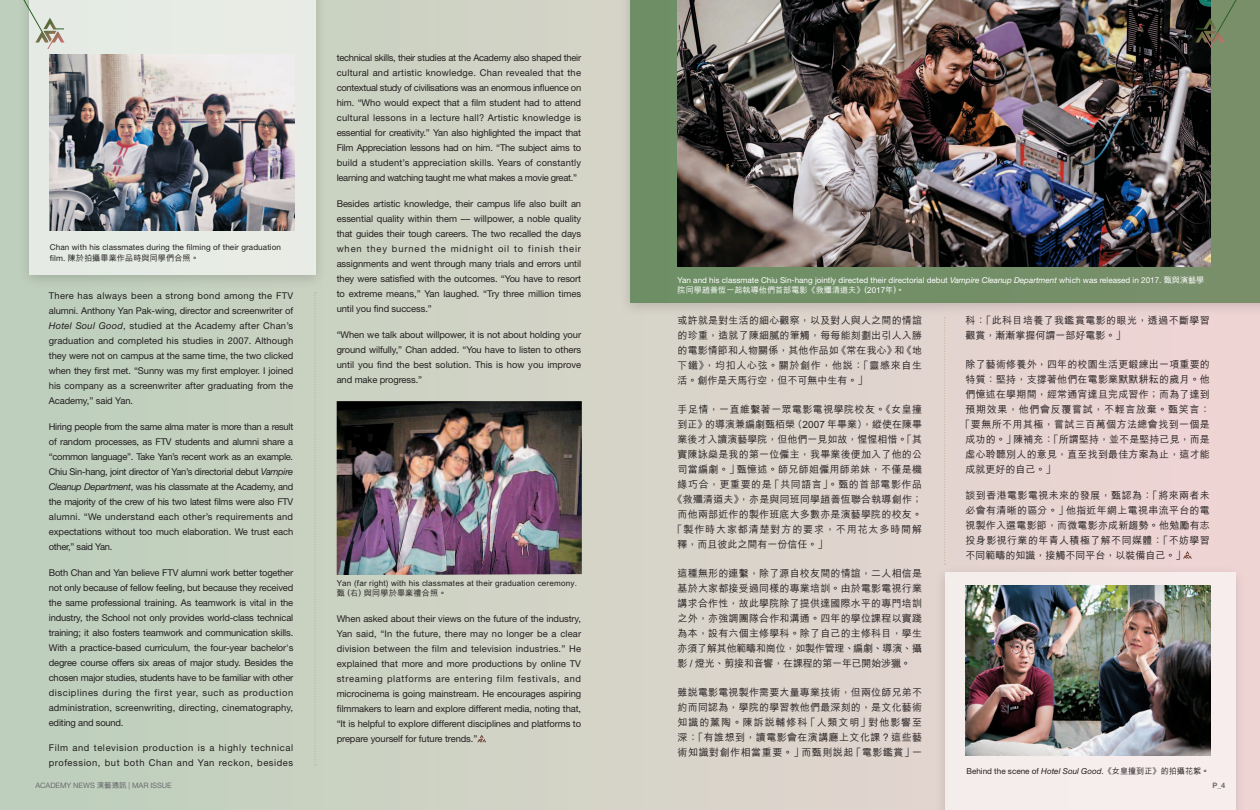
<style>
.page{position:relative;width:1260px;height:810px;background:#fff}
.page>*{position:absolute;margin:0;border:0;box-sizing:border-box;transform-origin:0 0}
.t1{font:500 10px/15px "M Hei HK";letter-spacing:.02em;color:#231f20;text-align:justify}
.t2{font:500 10px/15px "M Hei HK";letter-spacing:.04em;color:#231f20}
.t3{font:500 10px "M Hei HK";color:#231f20}
.t4{font:500 10px "M Hei HK";letter-spacing:.05em;color:#231f20}
.t5{font:500 10px "M Hei HK";letter-spacing:.09em;color:#231f20}
.t6{font:500 10px "M Hei HK";letter-spacing:.065em;color:#231f20}
.t7{font:9.38px/15px "Helvetica Neue LT Std";color:#231f20;text-align:justify}
.t8{font:9.38px/15px "Helvetica Neue LT Std";letter-spacing:.065em;color:#231f20}
.t9{font:8.12px "Helvetica Neue LT Std";color:#fff}
.t10{font:8.12px "Helvetica Neue LT Std";letter-spacing:.01em;color:#231f20}
.t11{font:500 8.12px/10px "M Hei HK";letter-spacing:.02em;color:#231f20}
.t12{font:500 8.12px "M Hei HK";color:#fff}
.t13{font:7.5px "Helvetica Neue LT Std";letter-spacing:-.01em;color:#6c6d70}
.t14{font:700 7.5px "Helvetica Neue LT Std";color:#6c6d70}
.s1{font-family:"Helvetica Neue LT Std";font-weight:400}
.s2{font-style:italic}
.s3{font-family:"M Hei HK";font-weight:700}
.s4{font-family:"M Hei HK";font-weight:500}
</style>
<div class="page">
<div style="left:0;top:0;width:1260px;height:810px;background:linear-gradient(to right,#bcd0bb,#f0d5d5)"></div>
<svg style="left:477px;top:735px;width:9px;height:7px"></svg>
<div style="left:17px;top:0;width:310px;height:290px;background:#231f20;opacity:.3"></div>
<div style="left:29px;top:0;width:287px;height:275px;background:#e7ece5"></div>
<div style="left:933px;top:564px;width:314px;height:246px;background:#231f20;opacity:.3"></div>
<div style="left:945px;top:572px;width:290px;height:238px;background:#f6eded"></div>
<img style="left:337px;top:401px;width:245px;height:174px">
<div style="left:618px;top:0;width:642px;height:318px;background:#231f20;opacity:.3"></div>
<div style="left:630px;top:0;width:630px;height:302px;background:#738f68"></div>
<img style="left:678px;top:0;width:532px;height:267px">
<svg style="left:1183px;top:551px;width:9px;height:8px"></svg>
<svg style="left:13px;top:0;width:52px;height:50px"></svg>
<svg style="left:1195px;top:0;width:42px;height:50px"></svg>
<img style="left:966px;top:586px;width:244px;height:170px">
<svg style="left:944px;top:317px;width:2px;height:248px"></svg>
<svg style="left:314px;top:292px;width:2px;height:473px"></svg>
<img style="left:50px;top:55px;width:244px;height:176px">
<p class="t10" style="left:50px;top:242px;width:233px">Chan with his classmates during the filming of their graduation</p>
<p class="t11" style="left:50px;top:252px;width:151px"><span class="s1">film.</span> 陳於拍攝畢業作品時與同學們合照。</p>
<p class="t7" style="left:49px;top:288px;width:246px">There has always been a strong bond among the FTV alumni. Anthony Yan Pak-wing, director and screenwriter of <span class="s2">Hotel Soul Good</span>, studied at the Academy after Chan’s graduation and completed his studies in 2007. Although they were not on campus at the same time, the two clicked when they first met. “Sunny was my first employer. I joined his company as a screenwriter after graduating from the Academy,” said Yan.</p>
<p class="t7" style="left:49px;top:419px;width:246px">Hiring people from the same alma mater is more than a result of random processes, as FTV students and alumni share a “common language”. Take Yan’s recent work as an example.<br>Chiu Sin-hang, joint director of Yan’s directorial debut <span class="s2">Vampire Cleanup Department</span>, was his classmate at the Academy, and the majority of the crew of his two latest films were also FTV alumni. “We understand each other’s requirements and expectations without too much elaboration. We trust each other,” said Yan.</p>
<p class="t7" style="left:49px;top:565px;width:246px">Both Chan and Yan believe FTV alumni work better together not only because of fellow feeling, but because they received the same professional training. As teamwork is vital in the industry, the School not only provides world-class technical training; it also fosters teamwork and communication skills.<br>With a practice-based curriculum, the four-year bachelor's degree course offers six areas of major study. Besides the chosen major studies, students have to be familiar with other disciplines during the first year, such as production administration, screenwriting, directing, cinematography, editing and sound.</p>
<p class="t8" style="left:49px;top:740px;width:246px">Film and television production is a highly technical profession, but both Chan and Yan reckon, besides</p>
<p class="t13" style="left:35px;top:781px;width:138px">ACADEMY NEWS <span class="s3">演藝通訊</span> | MAR ISSUE</p>
<p class="t7" style="left:337px;top:50px;width:246px">technical skills, their studies at the Academy also shaped their cultural and artistic knowledge. Chan revealed that the contextual study of civilisations was an enormous influence on him. “Who would expect that a film student had to attend cultural lessons in a lecture hall? Artistic knowledge is essential for creativity.” Yan also highlighted the impact that Film Appreciation lessons had on him. “The subject aims to build a student’s appreciation skills. Years of constantly learning and watching taught me what makes a movie great.”</p>
<p class="t7" style="left:337px;top:196px;width:246px">Besides artistic knowledge, their campus life also built an essential quality within them –– willpower, a noble quality that guides their tough careers. The two recalled the days when they burned the midnight oil to finish their assignments and went through many trials and errors until they were satisfied with the outcomes. “You have to resort to extreme means,” Yan laughed. “Try three million times until you find success.”</p>
<p class="t7" style="left:337px;top:327px;width:246px">“When we talk about willpower, it is not about holding your ground wilfully,” Chan added. “You have to listen to others until you find the best solution. This is how you improve and make progress.”</p>
<p class="t11" style="left:337px;top:577px;width:242px">Yan (far right) with his classmates at their graduation ceremony.甄 (右) 與同學於畢業禮合照。</p>
<p class="t7" style="left:337px;top:611px;width:246px">When asked about their views on the future of the industry, Yan said, “In the future, there may no longer be a clear division between the film and television industries.” He explained that more and more productions by online TV streaming platforms are entering film festivals, and microcinema is going mainstream. He encourages aspiring filmmakers to learn and explore different media, noting that, “it is helpful to explore different disciplines and platforms to prepare yourself for future trends.”</p>
<p class="t9" style="left:678px;top:275px;width:528px">Yan and his classmate Chiu Sin-hang jointly directed their directorial debut <span class="s2">Vampire Cleanup Department</span> which was released in 2017. <span class="s4">甄與演藝學</span></p>
<p class="t12" style="left:678px;top:284px;width:228px">院同學趙善恆一起執導他們首部電影《救殭清道夫》(2017年)。</p>
<p class="t1" style="left:678px;top:312px;width:246px">或許就是對生活的細心觀察，以及對人與人之間的情誼的珍重，造就了陳細膩的筆觸，每每能刻劃出引人入勝的電影情節和人物關係，其他作品如《常在我心》和《地下鐵》，均扣人心弦。關於創作，他說：「靈感來自生活。創作是天馬行空，但不可無中生有。」</p>
<p class="t2" style="left:678px;top:401px;width:246px">手足情，一直維繫著一眾電影電視學院校友。《女皇撞</p>
<p class="t3" style="left:678px;top:417px;width:246px">到正》的導演兼編劇甄栢榮（2007 年畢業），縱使在陳畢</p>
<p class="t3" style="left:678px;top:432px;width:246px">業後才入讀演藝學院，但他們一見如故，惺惺相惜。「其</p>
<p class="t1" style="left:678px;top:446px;width:246px">實陳詠燊是我的第一位僱主，我畢業後便加入了他的公</p>
<p class="t1" style="left:678px;top:461px;width:246px">司當編劇。」甄憶述。師兄師姐僱用師弟妹，不僅是機</p>
<p class="t4" style="left:678px;top:477px;width:246px">緣巧合，更重要的是「共同語言」。甄的首部電影作品</p>
<p class="t1" style="left:673px;top:491px;width:251px">《救殭清道夫》，亦是與同班同學趙善恆聯合執導創作；</p>
<p class="t1" style="left:678px;top:506px;width:246px">而他兩部近作的製作班底大多數亦是演藝學院的校友。</p>
<p class="t5" style="left:673px;top:522px;width:251px">「製作時大家都清楚對方的要求，不用花太多時間解</p>
<p class="t3" style="left:678px;top:537px;width:151px">釋，而且彼此之間有一份信任。」</p>
<p class="t1" style="left:678px;top:565px;width:246px">這種無形的連繫，除了源自校友間的情誼，二人相信是基於大家都接受過同樣的專業培訓。由於電影電視行業講求合作性，故此學院除了提供達國際水平的專門培訓之外，亦強調團隊合作和溝通。四年的學位課程以實踐為本，設有六個主修學科。除了自己的主修科目，學生亦須了解其他範疇和崗位，如製作管理、編劇、導演、攝影 / 燈光、剪接和音響，在課程的第一年已開始涉獵。</p>
<p class="t1" style="left:678px;top:684px;width:246px">雖說電影電視製作需要大量專業技術，但兩位師兄弟不約而同認為，學院的學習教他們最深刻的，是文化藝術知識的薰陶。陳訴說輔修科「人類文明」對他影響至深：「有誰想到，讀電影會在演講廳上文化課？這些藝術知識對創作相當重要。」而甄則說起「電影鑑賞」一</p>
<p class="t2" style="left:966px;top:312px;width:246px">科：「此科目培養了我鑑賞電影的眼光，透過不斷學習觀賞，漸漸掌握何謂一部好電影。」</p>
<p class="t1" style="left:966px;top:356px;width:246px">除了藝術修養外，四年的校園生活更鍛練出一項重要的</p>
<p class="t1" style="left:966px;top:371px;width:246px">特質：堅持，支撐著他們在電影業默默耕耘的歲月。他</p>
<p class="t1" style="left:966px;top:386px;width:246px">們憶述在學期間，經常通宵達旦完成習作；而為了達到</p>
<p class="t6" style="left:966px;top:402px;width:246px">預期效果，他們會反覆嘗試，不輕言放棄。甄笑言：</p>
<p class="t2" style="left:961px;top:416px;width:251px">「要無所不用其極，嘗試三百萬個方法總會找到一個是</p>
<p class="t1" style="left:966px;top:431px;width:246px">成功的。」陳補充：「所謂堅持，並不是堅持己見，而是</p>
<p class="t1" style="left:966px;top:446px;width:246px">虛心聆聽別人的意見，直至找到最佳方案為止，這才能</p>
<p class="t3" style="left:966px;top:462px;width:91px">成就更好的自己。」</p>
<p class="t1" style="left:966px;top:487px;width:246px">談到香港電影電視未來的發展，甄認為：「將來兩者未必會有清晰的區分。」他指近年網上電視串流平台的電視製作入選電影節，而微電影亦成新趨勢。他勉勵有志投身影視行業的年青人積極了解不同媒體：「不妨學習不同範疇的知識，接觸不同平台，以裝備自己。」</p>
<p class="t10" style="left:966px;top:766px;width:245px">Behind the scene of <span class="s2">Hotel Soul Good</span>.<span class="s4">《女皇撞到正》的拍攝花絮。</span></p>
<p class="t14" style="left:1213px;top:781px;width:14px">P_4</p>
</div>
